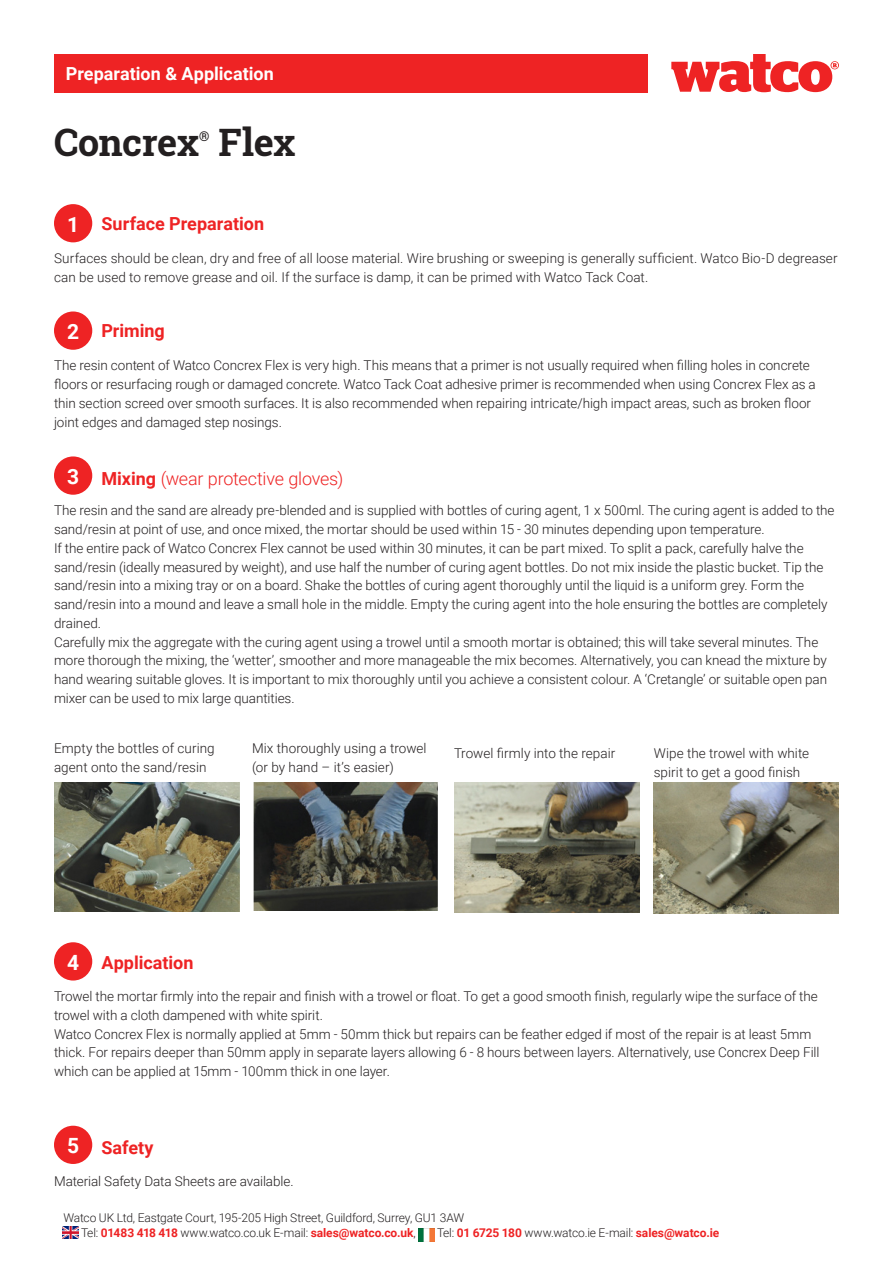
<style>
.page{position:relative;width:893px;height:1263px;background:#fff}
.page>*{position:absolute;margin:0;border:0;box-sizing:border-box;transform-origin:0 0}
.t1{font:700 37.8px "Roboto Slab";letter-spacing:-.01em;color:#231f20}
.t2{font:700 21px "Roboto";color:#fff}
.t3{font:700 18px "Roboto";color:#ee2324}
.t4{font:300 18px "Roboto";letter-spacing:-.01em;color:#ee2324}
.t5{font:700 18px "Roboto";color:#fff}
.t6{font:300 13.5px/18.8px "Roboto";letter-spacing:-.005em;color:#231f20}
.t7{font:700 13.35px "Roboto Slab";color:#231f20}
.t8{font:300 12px "Roboto";letter-spacing:-.01em;color:#231f20}
.t9{font:700 12px "Roboto";letter-spacing:-.005em;color:#ee2324}
.s1{font-weight:700}
.s2{font-weight:300;color:#231f20}
.s3{font-weight:700;color:#ee2324}
</style>
<div class="page">
<div style="left:54px;top:54px;width:593px;height:38px;background:#ee2324"></div>
<svg style="left:671px;top:54px;width:168px;height:38px"></svg>
<div style="left:54px;top:204px;width:38px;height:38px;background:#ee2324;border-radius:50%"></div>
<div style="left:54px;top:311px;width:38px;height:39px;background:#ee2324;border-radius:50%"></div>
<div style="left:54px;top:942px;width:38px;height:38px;background:#ee2324;border-radius:50%"></div>
<div style="left:54px;top:456px;width:38px;height:39px;background:#ee2324;border-radius:50%"></div>
<img style="left:54px;top:783px;width:185px;height:128px">
<img style="left:654px;top:783px;width:185px;height:130px">
<img style="left:454px;top:783px;width:185px;height:129px">
<img style="left:253px;top:783px;width:185px;height:127px">
<div style="left:54px;top:1126px;width:38px;height:38px;background:#ee2324;border-radius:50%"></div>
<img style="left:62px;top:1226px;width:16px;height:13px">
<img style="left:418px;top:1228px;width:16px;height:13px">
<p class="t5" style="left:66px;top:61px;width:209px">Preparation &amp; Application</p>
<p class="t1" style="left:54px;top:117px;width:147px">Concrex</p>
<p class="t7" style="left:199px;top:127px;width:12px">®</p>
<p class="t1" style="left:219px;top:117px;width:78px">Flex</p>
<p class="t2" style="left:67px;top:209px;width:14px">1</p>
<p class="t3" style="left:101px;top:211px;width:164px">Surface Preparation</p>
<p class="t6" style="left:54px;top:248px;width:785px">Surfaces should be clean, dry and free of all loose material. Wire brushing or sweeping is generally sufficient. Watco Bio-D degreaser can be used to remove grease and oil. If the surface is damp, it can be primed with Watco Tack Coat.</p>
<p class="t2" style="left:67px;top:317px;width:14px">2</p>
<p class="t3" style="left:101px;top:318px;width:65px">Priming</p>
<p class="t6" style="left:54px;top:356px;width:763px">The resin content of Watco Concrex Flex is very high. This means that a primer is not usually required when filling holes in concrete floors or resurfacing rough or damaged concrete. Watco Tack Coat adhesive primer is recommended when using Concrex Flex as a thin section screed over smooth surfaces. It is also recommended when repairing intricate/high impact areas, such as broken floor joint edges and damaged step nosings.</p>
<p class="t2" style="left:67px;top:462px;width:14px">3</p>
<p class="t4" style="left:101px;top:466px;width:243px"><span class="s1">Mixing</span> (wear protective gloves)</p>
<p class="t6" style="left:54px;top:501px;width:782px">The resin and the sand are already pre-blended and is supplied with bottles of curing agent, 1 x 500ml. The curing agent is added to the sand/resin at point of use, and once mixed, the mortar should be used within 15 - 30 minutes depending upon temperature.</p>
<p class="t6" style="left:54px;top:538px;width:775px">If the entire pack of Watco Concrex Flex cannot be used within 30 minutes, it can be part mixed. To split a pack, carefully halve the sand/resin (ideally measured by weight), and use half the number of curing agent bottles. Do not mix inside the plastic bucket. Tip the sand/resin into a mixing tray or on a board. Shake the bottles of curing agent thoroughly until the liquid is a uniform grey. Form the sand/resin into a mound and leave a small hole in the middle. Empty the curing agent into the hole ensuring the bottles are completely drained.</p>
<p class="t6" style="left:54px;top:632px;width:775px">Carefully mix the aggregate with the curing agent using a trowel until a smooth mortar is obtained; this will take several minutes. The more thorough the mixing, the ‘wetter’, smoother and more manageable the mix becomes. Alternatively, you can knead the mixture by hand wearing suitable gloves. It is important to mix thoroughly until you achieve a consistent colour. A ‘Cretangle’ or suitable open pan mixer can be used to mix large quantities.</p>
<p class="t6" style="left:54px;top:738px;width:162px;line-height:19.5px">Empty the bottles of curing agent onto the sand/resin</p>
<p class="t6" style="left:654px;top:742px;width:157px;line-height:19.5px">Wipe the trowel with white spirit to get a good finish</p>
<p class="t6" style="left:252px;top:738px;width:176px">Mix thoroughly using a trowel</p>
<p class="t6" style="left:454px;top:743px;width:163px">Trowel firmly into the repair</p>
<p class="t6" style="left:252px;top:758px;width:143px">(or by hand – it’s easier)</p>
<p class="t2" style="left:67px;top:947px;width:14px">4</p>
<p class="t3" style="left:101px;top:950px;width:94px">Application</p>
<p class="t6" style="left:54px;top:986px;width:765px">Trowel the mortar firmly into the repair and finish with a trowel or float. To get a good smooth finish, regularly wipe the surface of the trowel with a cloth dampened with white spirit.</p>
<p class="t6" style="left:54px;top:1024px;width:767px">Watco Concrex Flex is normally applied at 5mm - 50mm thick but repairs can be feather edged if most of the repair is at least 5mm thick. For repairs deeper than 50mm apply in separate layers allowing 6 - 8 hours between layers. Alternatively, use Concrex Deep Fill which can be applied at 15mm - 100mm thick in one layer.</p>
<p class="t2" style="left:67px;top:1131px;width:14px">5</p>
<p class="t3" style="left:101px;top:1135px;width:54px">Safety</p>
<p class="t6" style="left:54px;top:1171px;width:241px">Material Safety Data Sheets are available.</p>
<p class="t8" style="left:63px;top:1209px;width:402px">Watco UK Ltd, Eastgate Court, 195-205 High Street, Guildford, Surrey, GU1 3AW</p>
<p class="t9" style="left:81px;top:1224px;width:336px"><span class="s2">Tel:</span> 01483 418 418 <span class="s2">www.watco.co.uk E-mail:</span> sales@watco.co.uk<span class="s2">,</span></p>
<p class="t8" style="left:437px;top:1224px;width:284px">Tel: <span class="s3">01 6725 180</span> www.watco.ie E-mail: <span class="s3">sales@watco.ie</span></p>
</div>
